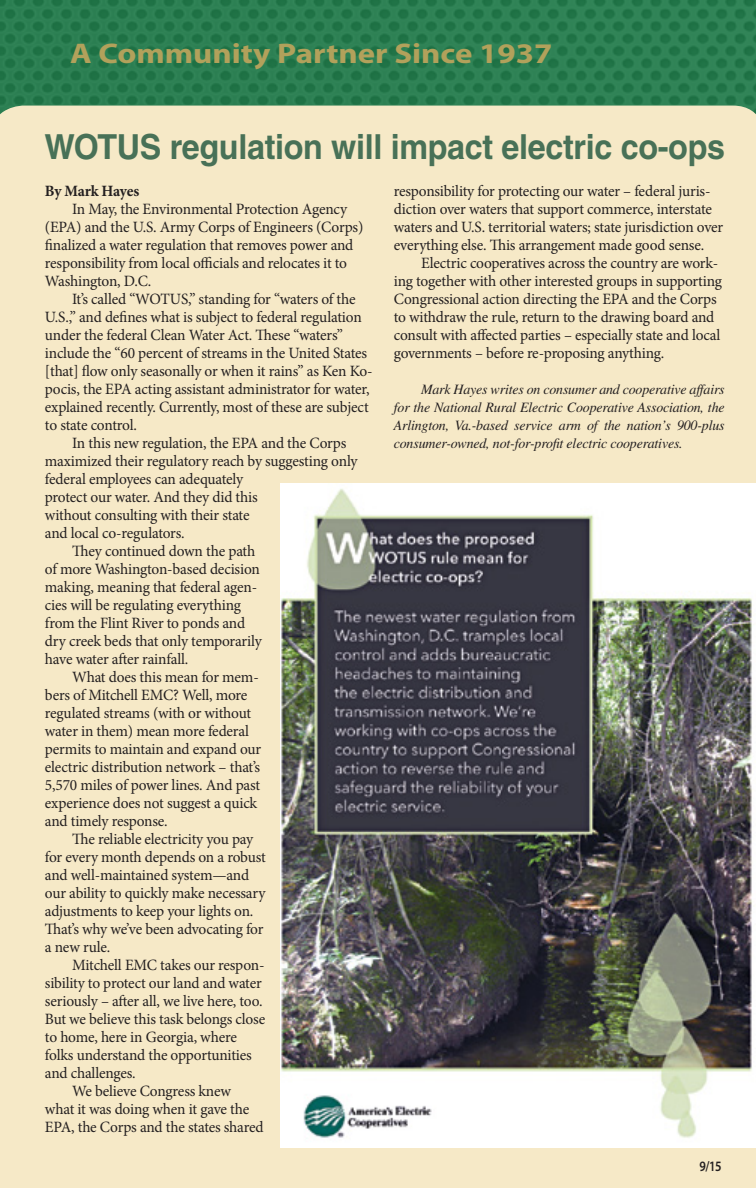
<style>
.page{position:relative;width:756px;height:1188px;background:#fff}
.page>*{position:absolute;margin:0;border:0;box-sizing:border-box;transform-origin:0 0}
.t1{font:700 34.5px "Helvetica";letter-spacing:-.01em;color:#487157;scale:.94 1}
.t2{font:700 28.5px "Myriad Pro";color:#b2a15b;scale:1.16 1}
.t3{font:15.75px/18px "Minion Pro";letter-spacing:-.01em;color:#231f20}
.t4{font:700 15.75px "Minion Pro";letter-spacing:-.02em;color:#231f20}
.t5{font:600 14.4px "Myriad Pro";color:#231f20;scale:.84 1}
.t6{font:italic 14.25px/18px "Times";letter-spacing:-.01em;color:#231f20;text-align:justify}
</style>
<div class="page">
<div style="left:0;top:0;width:756px;height:1188px;background:linear-gradient(to right,#287b4e,#2a7e51)"></div>
<div style="left:0;top:106px;width:756px;height:1082px;background:#f6e9c7"></div>
<img style="left:280px;top:483px;width:476px;height:665px">
<h2 class="t2" style="left:70px;top:35px;width:417px">A Community Partner Since 1937</h2>
<h1 class="t1" style="left:44px;top:126px;width:726px">WOTUS regulation will impact electric co-ops</h1>
<p class="t4" style="left:45px;top:179px;width:96px">By Mark Hayes</p>
<p class="t3" style="left:45px;top:200px;width:320px;text-indent:27px">In May, the Environmental Protection Agency (EPA) and the U.S. Army Corps of Engineers (Corps) finalized a water regulation that removes power and responsibility from local officials and relocates it to Washington, D.C.</p>
<p class="t3" style="left:72px;top:290px;width:285px">It’s called “WOTUS,” standing for “waters of the</p>
<p class="t3" style="left:45px;top:308px;width:318px">U.S.,” and defines what is subject to federal regulation</p>
<p class="t3" style="left:45px;top:326px;width:300px">under the federal Clean Water Act. These “waters”</p>
<p class="t3" style="left:45px;top:344px;width:324px">include the “60 percent of streams in the United States</p>
<p class="t3" style="left:45px;top:362px;width:329px">[that] flow only seasonally or when it rains” as Ken Ko-</p>
<p class="t3" style="left:45px;top:380px;width:326px">pocis, the EPA acting assistant administrator for water,</p>
<p class="t3" style="left:45px;top:398px;width:325px">explained recently. Currently, most of these are subject</p>
<p class="t3" style="left:45px;top:416px;width:94px">to state control.</p>
<p class="t3" style="left:72px;top:434px;width:276px">In this new regulation, the EPA and the Corps</p>
<p class="t3" style="left:45px;top:452px;width:314px">maximized their regulatory reach by suggesting only</p>
<p class="t3" style="left:45px;top:470px;width:200px">federal employees can adequately</p>
<p class="t3" style="left:45px;top:488px;width:214px">protect our water. And they did this</p>
<p class="t3" style="left:45px;top:506px;width:206px">without consulting with their state</p>
<p class="t3" style="left:45px;top:524px;width:141px">and local co-regulators.</p>
<p class="t3" style="left:72px;top:542px;width:185px">They continued down the path</p>
<p class="t3" style="left:45px;top:560px;width:216px">of more Washington-based decision</p>
<p class="t3" style="left:45px;top:578px;width:214px">making, meaning that federal agen-</p>
<p class="t3" style="left:45px;top:596px;width:198px">cies will be regulating everything</p>
<p class="t3" style="left:45px;top:614px;width:202px">from the Flint River to ponds and</p>
<p class="t3" style="left:45px;top:632px;width:218px">dry creek beds that only temporarily</p>
<p class="t3" style="left:45px;top:650px;width:145px">have water after rainfall.</p>
<p class="t3" style="left:72px;top:668px;width:188px">What does this mean for mem-</p>
<p class="t3" style="left:45px;top:686px;width:204px">bers of Mitchell EMC? Well, more</p>
<p class="t3" style="left:45px;top:704px;width:208px">regulated streams (with or without</p>
<p class="t3" style="left:45px;top:722px;width:206px">water in them) mean more federal</p>
<p class="t3" style="left:45px;top:740px;width:218px">permits to maintain and expand our</p>
<p class="t3" style="left:45px;top:758px;width:217px">electric distribution network – that’s</p>
<p class="t3" style="left:45px;top:776px;width:217px">5,570 miles of power lines. And past</p>
<p class="t3" style="left:45px;top:794px;width:214px">experience does not suggest a quick</p>
<p class="t3" style="left:45px;top:812px;width:124px">and timely response.</p>
<p class="t3" style="left:72px;top:830px;width:183px">The reliable electricity you pay</p>
<p class="t3" style="left:45px;top:848px;width:222px">for every month depends on a robust</p>
<p class="t3" style="left:45px;top:866px;width:206px">and well-maintained system—and</p>
<p class="t3" style="left:45px;top:884px;width:222px">our ability to quickly make necessary</p>
<p class="t3" style="left:45px;top:902px;width:210px">adjustments to keep your lights on.</p>
<p class="t3" style="left:45px;top:920px;width:220px">That’s why we’ve been advocating for</p>
<p class="t3" style="left:45px;top:938px;width:67px">a new rule.</p>
<p class="t3" style="left:72px;top:956px;width:194px">Mitchell EMC takes our respon-</p>
<p class="t3" style="left:45px;top:974px;width:218px">sibility to protect our land and water</p>
<p class="t3" style="left:45px;top:992px;width:219px">seriously – after all, we live here, too.</p>
<p class="t3" style="left:45px;top:1010px;width:222px">But we believe this task belongs close</p>
<p class="t3" style="left:45px;top:1028px;width:194px">to home, here in Georgia, where</p>
<p class="t3" style="left:45px;top:1046px;width:208px">folks understand the opportunities</p>
<p class="t3" style="left:45px;top:1064px;width:92px">and challenges.</p>
<p class="t3" style="left:72px;top:1082px;width:161px">We believe Congress knew</p>
<p class="t3" style="left:45px;top:1100px;width:206px">what it was doing when it gave the</p>
<p class="t3" style="left:45px;top:1118px;width:220px">EPA, the Corps and the states shared</p>
<p class="t3" style="left:394px;top:182px;width:331px">responsibility for protecting our water – federal juris&shy;diction over waters that support commerce, interstate waters and U.S. territorial waters; state jurisdiction over everything else. This arrangement made good sense.</p>
<p class="t3" style="left:394px;top:254px;width:330px;text-indent:27px">Electric cooperatives across the country are work&shy;ing together with other interested groups in supporting Congressional action directing the EPA and the Corps to withdraw the rule, return to the drawing board and consult with affected parties – especially state and local governments – before re-proposing anything.</p>
<p class="t6" style="left:394px;top:380px;width:332px;text-indent:27px">Mark Hayes writes on consumer and cooperative affairs for the National Rural Electric Cooperative Association, the Arlington, Va.-based service arm of the nation’s 900-plus consumer-owned, not-for-profit electric cooperatives.</p>
<p class="t5" style="left:699px;top:1157px;width:28px">9/15</p>
</div>
